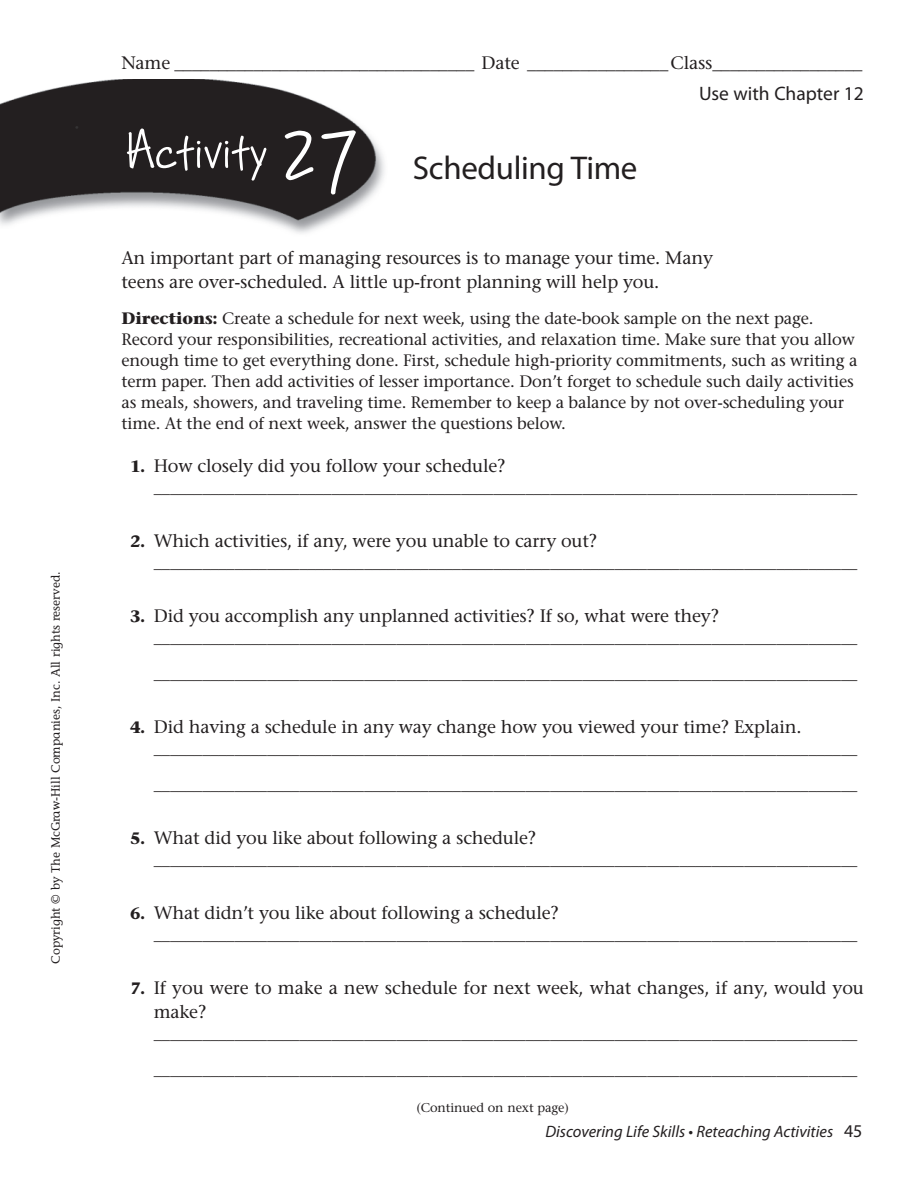
<style>
.page{position:relative;width:918px;height:1188px;background:#fff}
.page>*{position:absolute;margin:0;border:0;box-sizing:border-box;transform-origin:0 0}
.t1{font:52.5px "Bruno JB Std";color:#fff}
.t2{font:33px "Myriad Pro";letter-spacing:-.01em;color:#231f20}
.t3{font:19.5px "Myriad Pro";color:#231f20}
.t4{font:500 18px/24px "Stone Serif Std";letter-spacing:-.01em;color:#231f20}
.t5{font:500 16.5px/21px "Stone Serif Std";letter-spacing:-.01em;color:#231f20}
.t6{font:italic 16.5px "Myriad Pro";color:#231f20}
.t7{font:500 12.75px "Stone Serif Std";letter-spacing:-.01em;color:#231f20}
.t8{font:500 12px "Stone Informal Std";color:#231f20}
.s1{font-size:81px}
.s2{font-weight:700}
.s3{font-weight:700;font-size:16.5px}
.s4{font-style:normal;font-size:18px}
</style>
<div class="page">
<img style="left:0;top:80px;width:385px;height:154px">
<p class="t8" style="left:51px;top:964px;width:394px;rotate:-90deg">Copyright © by The McGraw-Hill Companies, Inc. All rights reserved.</p>
<p class="t4" style="left:122px;top:52px;width:743px">Name __________________________________ Date ________________Class _________________</p>
<h1 class="t1" style="left:124px;top:132px;width:236px">Activity <span class="s1">27</span></h1>
<h2 class="t2" style="left:413px;top:155px;width:226px">Scheduling Time</h2>
<p class="t3" style="left:699px;top:86px;width:166px">Use with Chapter 12</p>
<p class="t4" style="left:122px;top:247px;width:593px">An important part of managing resources is to manage your time. Many teens are over-scheduled. A little up-front planning will help you.</p>
<p class="t5" style="left:122px;top:309px;width:738px"><span class="s2">Directions:</span> Create a schedule for next week, using the date-book sample on the next page.<br>Record your responsibilities, recreational activities, and relaxation time. Make sure that you allow enough time to get everything done. First, schedule high-priority commitments, such as writing a term paper. Then add activities of lesser importance. Don’t forget to schedule such daily activities as meals, showers, and traveling time. Remember to keep a balance by not over-scheduling your time. At the end of next week, answer the questions below.</p>
<p class="t4" style="left:130px;top:456px;width:377px"><span class="s3">1.</span> How closely did you follow your schedule?</p>
<p class="t5" style="left:154px;top:479px;width:705px">_______________________________________________________________________________________</p>
<p class="t4" style="left:130px;top:531px;width:469px"><span class="s3">2.</span> Which activities, if any, were you unable to carry out?</p>
<p class="t5" style="left:154px;top:554px;width:705px">_______________________________________________________________________________________</p>
<p class="t4" style="left:130px;top:606px;width:591px"><span class="s3">3.</span> Did you accomplish any unplanned activities? If so, what were they?</p>
<p class="t5" style="left:154px;top:621px;width:705px;line-height:36px">_______________________________________________________________________________________ _______________________________________________________________________________________</p>
<p class="t4" style="left:130px;top:717px;width:673px"><span class="s3">4.</span> Did having a schedule in any way change how you viewed your time? Explain.</p>
<p class="t5" style="left:154px;top:732px;width:705px;line-height:36px">_______________________________________________________________________________________ _______________________________________________________________________________________</p>
<p class="t4" style="left:130px;top:828px;width:408px"><span class="s3">5.</span> What did you like about following a schedule?</p>
<p class="t5" style="left:154px;top:851px;width:705px">_______________________________________________________________________________________</p>
<p class="t4" style="left:130px;top:903px;width:430px"><span class="s3">6.</span> What didn’t you like about following a schedule?</p>
<p class="t5" style="left:154px;top:926px;width:705px">_______________________________________________________________________________________</p>
<p class="t4" style="left:154px;top:978px;width:712px;text-indent:-24px"><span class="s3">7.</span> If you were to make a new schedule for next week, what changes, if any, would you make?</p>
<p class="t5" style="left:154px;top:1017px;width:705px;line-height:36px">_______________________________________________________________________________________ _______________________________________________________________________________________</p>
<p class="t7" style="left:417px;top:1102px;width:154px">(Continued on next page)</p>
<p class="t6" style="left:545px;top:1126px;width:319px">Discovering Life Skills • Reteaching Activities <span class="s4">45</span></p>
</div>
